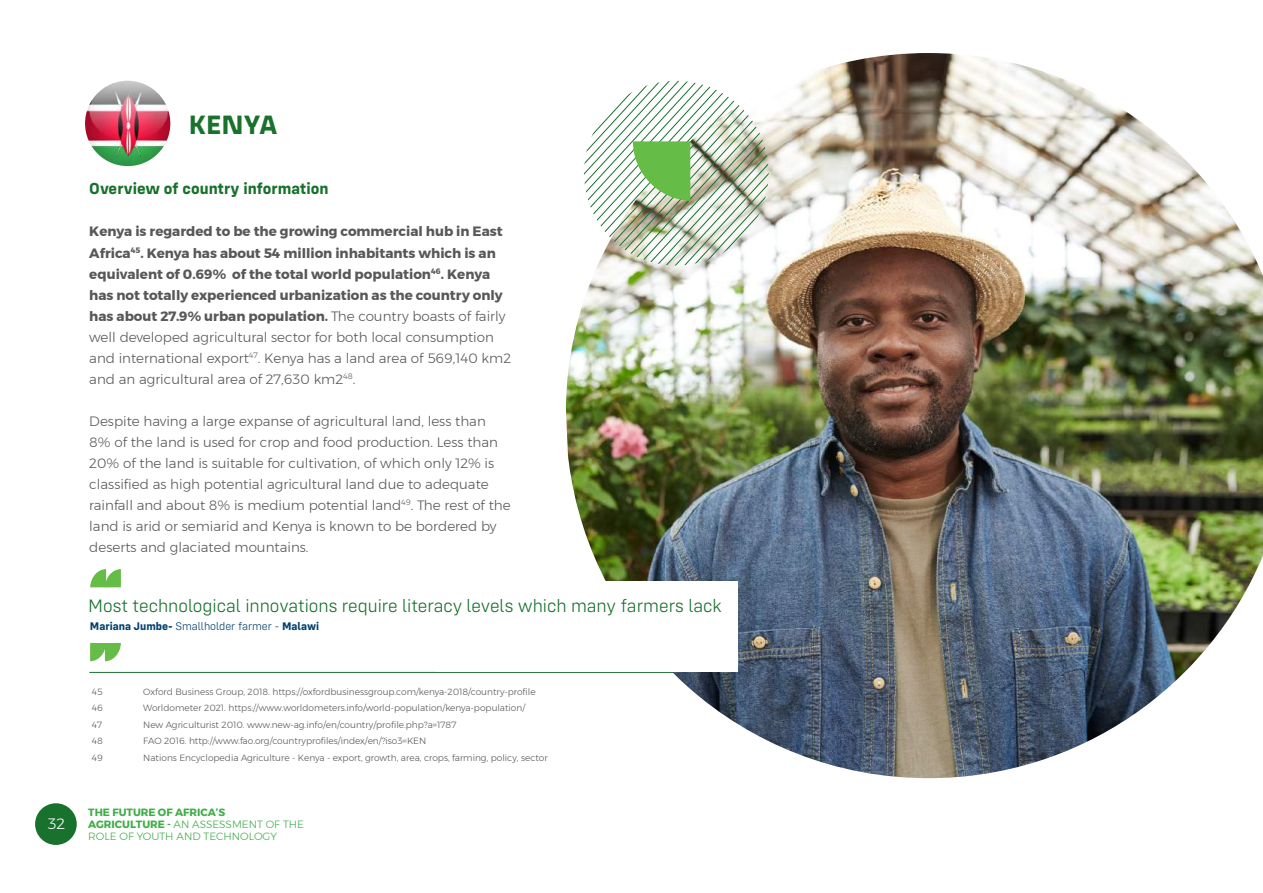
<style>
.page{position:relative;width:1263px;height:893px;background:#fff}
.page>*{position:absolute;margin:0;border:0;box-sizing:border-box;transform-origin:0 0}
.t1{font:700 27.45px "Config Alt";color:#18712c}
.t2{font:300 18.6px "Config";color:#18712c}
.t3{font:700 16.5px "Config Alt";color:#18712c}
.t4{font:300 15px "Montserrat";color:#fff}
.t5{font:700 13.5px/21px "Montserrat";color:#57585a}
.t6{font:300 13.5px/21px "Montserrat";color:#57585a}
.t7{font:700 11.4px "Config";color:#00406d}
.t8{font:300 10.5px/12px "Montserrat";color:#40ae49}
.t9{font:300 9px "Montserrat";color:#57585a}
.s1{font-weight:300}
.s2{font-weight:700}
</style>
<div class="page">
<div style="left:35px;top:803px;width:42px;height:42px;background:#18712c;border-radius:50%"></div>
<img style="left:85px;top:81px;width:85px;height:85px;border-radius:43px">
<hr style="left:89px;top:672px;width:1085px;height:1px;background:#18712c">
<img style="left:566px;top:53px;width:697px;height:725px">
<svg style="left:90px;top:569px;width:31px;height:18px"></svg>
<svg style="left:584px;top:81px;width:185px;height:185px"></svg>
<div style="left:436px;top:581px;width:302px;height:91px;background:#fff"></div>
<svg style="left:90px;top:643px;width:31px;height:18px"></svg>
<h1 class="t1" style="left:189px;top:109px;width:90px">KENYA</h1>
<p class="t3" style="left:89px;top:179px;width:241px">Overview of country information</p>
<p class="t5" style="left:89px;top:221px;width:423px">Kenya is regarded to be the growing commercial hub in East Africa<sup>45</sup>. Kenya has about 54 million inhabitants which is an equivalent of 0.69% of the total world population<sup>46</sup>. Kenya has not totally experienced urbanization as the country only has about 27.9% urban population. <span class="s1">The country boasts of fairly well developed agricultural sector for both local consumption and international export</span><sup>47</sup><span class="s1">. Kenya has a land area of 569,140 km2 and an agricultural area of 27,630 km2</span><sup>48</sup><span class="s1">.</span></p>
<p class="t6" style="left:89px;top:410px;width:423px">Despite having a large expanse of agricultural land, less than<br>8% of the land is used for crop and food production. Less than 20% of the land is suitable for cultivation, of which only 12% is classified as high potential agricultural land due to adequate rainfall and about 8% is medium potential land<sup>49</sup>. The rest of the land is arid or semiarid and Kenya is known to be bordered by deserts and glaciated mountains.</p>
<h2 class="t2" style="left:88px;top:595px;width:635px">Most technological innovations require literacy levels which many farmers lack</h2>
<p class="t7" style="left:90px;top:619px;width:231px">Mariana Jumbe- <span class="s1">Smallholder farmer -</span> Malawi</p>
<p class="t9" style="left:92px;top:685px;width:12px">45</p>
<p class="t9" style="left:143px;top:685px;width:394px">Oxford Business Group, 2018. https://oxfordbusinessgroup.com/kenya-2018/country-profile</p>
<p class="t9" style="left:92px;top:701px;width:13px">46</p>
<p class="t9" style="left:143px;top:701px;width:383px">Worldometer 2021. https://www.worldometers.info/world-population/kenya-population/</p>
<p class="t9" style="left:92px;top:718px;width:12px">47</p>
<p class="t9" style="left:143px;top:718px;width:315px">New Agriculturist 2010. www.new-ag.info/en/country/profile.php?a=1787</p>
<p class="t9" style="left:92px;top:734px;width:13px">48</p>
<p class="t9" style="left:143px;top:734px;width:284px">FAO 2016. http://www.fao.org/countryprofiles/index/en/?iso3=KEN</p>
<p class="t9" style="left:92px;top:751px;width:12px">49</p>
<p class="t9" style="left:143px;top:751px;width:406px">Nations Encyclopedia Agriculture - Kenya - export, growth, area, crops, farming, policy, sector</p>
<p class="t4" style="left:48px;top:812px;width:19px">32</p>
<p class="t8" style="left:88px;top:806px;width:217px"><span class="s2">THE FUTURE OF AFRICA’S<br>AGRICULTURE -</span> AN ASSESSMENT OF THE<br>ROLE OF YOUTH AND TECHNOLOGY</p>
</div>
